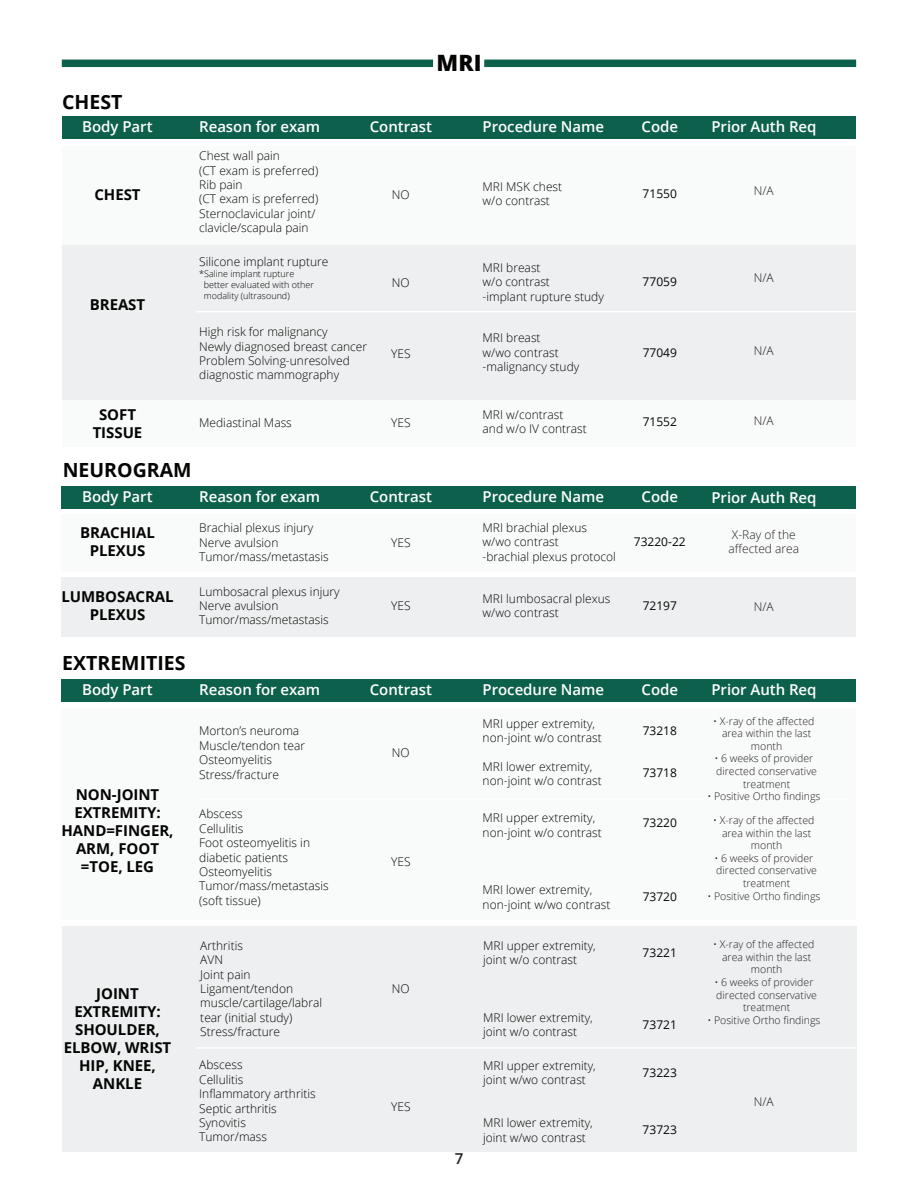
<style>
.page{position:relative;width:918px;height:1188px;background:#fff}
.page>*{position:absolute;margin:0;border:0;box-sizing:border-box;transform-origin:0 0}
.t1{font:800 22.5px "Open Sans";color:#040503}
.t2{font:700 19.5px "Open Sans";color:#040503}
.t3{font:600 15px "Open Sans";letter-spacing:-.005em;color:#fff}
.t4{font:700 15px/18px "Open Sans";letter-spacing:-.005em;color:#040503;text-align:center}
.t5{font:600 15px "Open Sans";color:#231f20}
.t6{font:300 12px/14.4px "Open Sans";color:#040503}
.t7{font:12px "Open Sans";color:#040503}
.t8{font:300 12px/14.4px "Open Sans";color:#231f20}
.t9{font:300 10.5px/12.6px "Open Sans";color:#231f20;text-align:center}
.t10{font:300 9px/10.8px "Open Sans";color:#040503}
</style>
<div class="page">
<div style="left:62px;top:400px;width:794px;height:47px;background:#f9fafa"></div>
<div style="left:62px;top:218px;width:794px;height:182px;background:#edeff0"></div>
<hr style="left:196px;top:311px;width:660px;height:1px;background:#fff">
<div style="left:62px;top:116px;width:794px;height:22px;background:#0d614c"></div>
<div style="left:62px;top:926px;width:794px;height:226px;background:#edeff0"></div>
<div style="left:62px;top:708px;width:794px;height:211px;background:#f9fafa"></div>
<hr style="left:196px;top:799px;width:655px;height:2px;background:#fff">
<hr style="left:196px;top:1047px;width:660px;height:2px;background:#fff">
<div style="left:62px;top:679px;width:794px;height:22px;background:#0d614c"></div>
<div style="left:62px;top:486px;width:794px;height:22px;background:#0d614c"></div>
<div style="left:62px;top:577px;width:794px;height:59px;background:#edeff0"></div>
<div style="left:62px;top:514px;width:794px;height:58px;background:#f9fafa"></div>
<div style="left:62px;top:147px;width:794px;height:98px;background:#f9fafa"></div>
<div style="left:484px;top:60px;width:372px;height:7px;background:#0d614c"></div>
<div style="left:62px;top:60px;width:371px;height:7px;background:#0d614c"></div>
<h2 class="t2" style="left:62px;top:88px;width:62px">CHEST</h2>
<h1 class="t1" style="left:436px;top:46px;width:47px">MRI</h1>
<p class="t3" style="left:82px;top:116px;width:72px">Body Part</p>
<p class="t3" style="left:199px;top:116px;width:123px">Reason for exam</p>
<p class="t3" style="left:370px;top:116px;width:64px">Contrast</p>
<p class="t3" style="left:483px;top:116px;width:123px">Procedure Name</p>
<p class="t3" style="left:642px;top:116px;width:38px">Code</p>
<p class="t4" style="left:94px;top:185px;width:48px">CHEST</p>
<p class="t4" style="left:90px;top:295px;width:57px">BREAST</p>
<p class="t4" style="left:93px;top:405px;width:51px">SOFT<br>TISSUE</p>
<p class="t6" style="left:199px;top:148px;width:121px">Chest wall pain<br>(CT exam is preferred)<br>Rib pain<br>(CT exam is preferred)<br>Sternoclavicular joint/ clavicle/scapula pain</p>
<p class="t6" style="left:199px;top:255px;width:131px">Silicone implant rupture</p>
<p class="t10" style="left:204px;top:268px;width:111px;text-indent:-5px">*Saline implant rupture better evaluated with other modality (ultrasound)</p>
<p class="t6" style="left:199px;top:324px;width:169px">High risk for malignancy<br>Newly diagnosed breast cancer<br>Problem Solving-unresolved diagnostic mammography</p>
<p class="t6" style="left:199px;top:415px;width:94px">Mediastinal Mass</p>
<p class="t6" style="left:483px;top:179px;width:81px">MRI MSK chest w/o contrast</p>
<p class="t6" style="left:392px;top:187px;width:19px">NO</p>
<p class="t7" style="left:643px;top:186px;width:36px">71550</p>
<p class="t6" style="left:483px;top:260px;width:123px">MRI breast<br>w/o contrast<br>-implant rupture study</p>
<p class="t6" style="left:392px;top:276px;width:19px">NO</p>
<p class="t7" style="left:643px;top:274px;width:36px">77059</p>
<p class="t6" style="left:391px;top:346px;width:21px">YES</p>
<p class="t6" style="left:483px;top:330px;width:98px">MRI breast<br>w/wo contrast -malignancy study</p>
<p class="t7" style="left:643px;top:344px;width:36px">77049</p>
<p class="t6" style="left:483px;top:407px;width:106px">MRI w/contrast and w/o IV contrast</p>
<p class="t6" style="left:391px;top:415px;width:21px">YES</p>
<p class="t7" style="left:643px;top:413px;width:36px">71552</p>
<h2 class="t2" style="left:63px;top:456px;width:130px">NEUROGRAM</h2>
<p class="t3" style="left:82px;top:486px;width:72px">Body Part</p>
<p class="t3" style="left:199px;top:486px;width:123px">Reason for exam</p>
<p class="t3" style="left:370px;top:486px;width:64px">Contrast</p>
<p class="t3" style="left:483px;top:486px;width:123px">Procedure Name</p>
<p class="t3" style="left:642px;top:486px;width:38px">Code</p>
<p class="t4" style="left:80px;top:523px;width:76px">BRACHIAL<br>PLEXUS</p>
<p class="t4" style="left:61px;top:587px;width:114px">LUMBOSACRAL<br>PLEXUS</p>
<p class="t6" style="left:199px;top:520px;width:131px">Brachial plexus injury<br>Nerve avulsion<br>Tumor/mass/metastasis</p>
<p class="t6" style="left:199px;top:584px;width:142px">Lumbosacral plexus injury<br>Nerve avulsion<br>Tumor/mass/metastasis</p>
<p class="t6" style="left:483px;top:520px;width:135px">MRI brachial plexus w/wo contrast<br>-brachial plexus protocol</p>
<p class="t6" style="left:391px;top:535px;width:21px">YES</p>
<p class="t7" style="left:634px;top:534px;width:53px">73220-22</p>
<p class="t6" style="left:483px;top:591px;width:129px">MRI lumbosacral plexus w/wo contrast</p>
<p class="t6" style="left:391px;top:598px;width:21px">YES</p>
<p class="t7" style="left:643px;top:597px;width:36px">72197</p>
<h2 class="t2" style="left:62px;top:650px;width:125px">EXTREMITIES</h2>
<p class="t3" style="left:82px;top:679px;width:72px">Body Part</p>
<p class="t3" style="left:199px;top:679px;width:123px">Reason for exam</p>
<p class="t3" style="left:370px;top:679px;width:64px">Contrast</p>
<p class="t3" style="left:483px;top:679px;width:123px">Procedure Name</p>
<p class="t3" style="left:642px;top:679px;width:38px">Code</p>
<p class="t6" style="left:483px;top:716px;width:121px">MRI upper extremity, non-joint w/o contrast</p>
<p class="t6" style="left:483px;top:759px;width:121px">MRI lower extremity, non-joint w/o contrast</p>
<p class="t4" style="left:62px;top:785px;width:114px">NON-JOINT<br>EXTREMITY:<br>HAND=FINGER,<br>ARM, FOOT =TOE, LEG</p>
<p class="t7" style="left:643px;top:722px;width:36px">73218</p>
<p class="t7" style="left:643px;top:765px;width:36px">73718</p>
<p class="t6" style="left:199px;top:723px;width:107px">Morton’s neuroma<br>Muscle/tendon tear<br>Osteomyelitis<br>Stress/fracture</p>
<p class="t6" style="left:392px;top:745px;width:19px">NO</p>
<p class="t6" style="left:199px;top:807px;width:131px">Abscess<br>Cellulitis<br>Foot osteomyelitis in diabetic patients<br>Osteomyelitis<br>Tumor/mass/metastasis (soft tissue)</p>
<p class="t6" style="left:483px;top:810px;width:121px">MRI upper extremity, non-joint w/o contrast</p>
<p class="t7" style="left:643px;top:814px;width:36px">73220</p>
<p class="t6" style="left:391px;top:854px;width:21px">YES</p>
<p class="t6" style="left:483px;top:882px;width:129px">MRI lower extremity, non-joint w/wo contrast</p>
<p class="t6" style="left:483px;top:938px;width:114px">MRI upper extremity, joint w/o contrast</p>
<p class="t7" style="left:643px;top:889px;width:36px">73720</p>
<p class="t6" style="left:200px;top:938px;width:123px">Arthritis<br>AVN<br>Joint pain<br>Ligament/tendon muscle/cartilage/labral tear (initial study)<br>Stress/fracture</p>
<p class="t6" style="left:199px;top:1058px;width:118px">Abscess<br>Cellulitis<br>Inflammatory arthritis<br>Septic arthritis<br>Synovitis<br>Tumor/mass</p>
<p class="t7" style="left:643px;top:945px;width:36px">73221</p>
<p class="t4" style="left:64px;top:984px;width:109px">JOINT<br>EXTREMITY:<br>SHOULDER,<br>ELBOW, WRIST<br>HIP, KNEE,<br>ANKLE</p>
<p class="t6" style="left:392px;top:981px;width:19px">NO</p>
<p class="t6" style="left:391px;top:1100px;width:21px">YES</p>
<p class="t6" style="left:483px;top:1010px;width:111px">MRI lower extremity, joint w/o contrast</p>
<p class="t6" style="left:483px;top:1058px;width:114px">MRI upper extremity, joint w/wo contrast</p>
<p class="t6" style="left:483px;top:1115px;width:111px">MRI lower extremity, joint w/wo contrast</p>
<p class="t7" style="left:643px;top:1017px;width:36px">73721</p>
<p class="t7" style="left:643px;top:1064px;width:36px">73223</p>
<p class="t7" style="left:643px;top:1122px;width:36px">73723</p>
<p class="t5" style="left:455px;top:1148px;width:10px">7</p>
<p class="t3" style="left:711px;top:116px;width:107px">Prior Auth Req</p>
<p class="t8" style="left:754px;top:184px;width:21px">N/A</p>
<p class="t8" style="left:754px;top:271px;width:21px">N/A</p>
<p class="t8" style="left:754px;top:343px;width:21px">N/A</p>
<p class="t8" style="left:754px;top:413px;width:21px">N/A</p>
<p class="t3" style="left:711px;top:487px;width:107px">Prior Auth Req</p>
<p class="t8" style="left:729px;top:527px;width:72px">X-Ray of the affected area</p>
<p class="t8" style="left:754px;top:600px;width:21px">N/A</p>
<p class="t3" style="left:711px;top:679px;width:107px">Prior Auth Req</p>
<p class="t9" style="left:713px;top:714px;width:103px">• X-ray of the affected area within the last month</p>
<p class="t9" style="left:714px;top:752px;width:104px">• 6 weeks of provider directed conservative treatment</p>
<p class="t9" style="left:707px;top:790px;width:115px">• Positive Ortho findings</p>
<p class="t9" style="left:713px;top:814px;width:103px">• X-ray of the affected area within the last month</p>
<p class="t9" style="left:714px;top:851px;width:104px">• 6 weeks of provider directed conservative treatment</p>
<p class="t9" style="left:707px;top:889px;width:115px">• Positive Ortho findings</p>
<p class="t9" style="left:713px;top:938px;width:103px">• X-ray of the affected area within the last month</p>
<p class="t9" style="left:714px;top:976px;width:104px">• 6 weeks of provider directed conservative treatment</p>
<p class="t9" style="left:707px;top:1013px;width:115px">• Positive Ortho findings</p>
<p class="t8" style="left:754px;top:1094px;width:21px">N/A</p>
</div>
